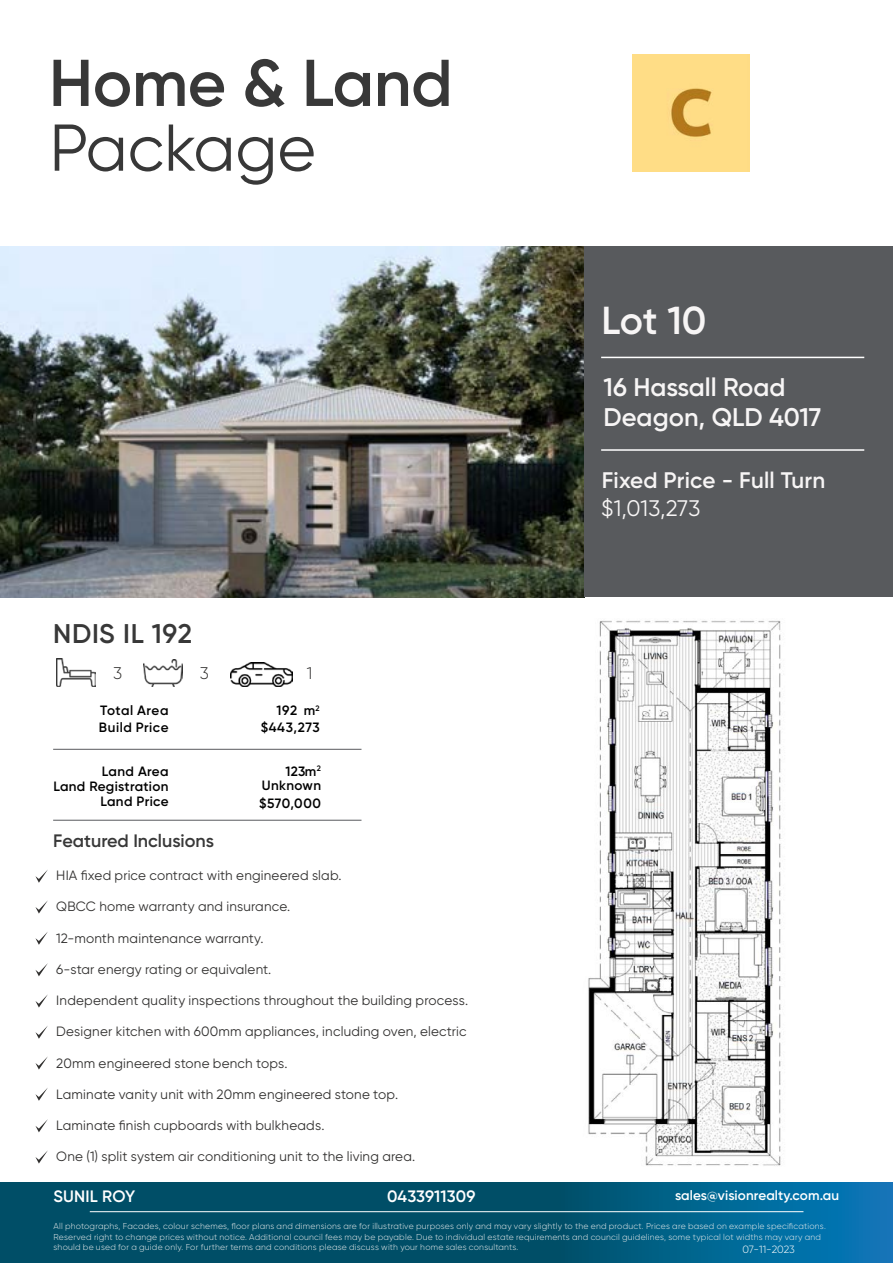
<style>
.page{position:relative;width:893px;height:1263px;background:#fff}
.page>*{position:absolute;margin:0;border:0;box-sizing:border-box;transform-origin:0 0}
.t1{font:600 66px "Gilroy";letter-spacing:-.005em;color:#383838}
.t2{font:66px "Gilroy";color:#383838}
.t3{font:600 39px "Gilroy";color:#f7f5f5}
.t4{font:600 27px "Gilroy";letter-spacing:.025em;color:#383838}
.t5{font:600 25.5px/30.6px "Gilroy";color:#f7f5f5}
.t6{font:600 22.5px "Gilroy";letter-spacing:.01em;color:#f7f5f5}
.t7{font:22.5px "Gilroy";color:#f7f5f5}
.t8{font:600 18px "Gilroy";color:#383838}
.t9{font:300 16.8px "Gilroy";color:#31302f}
.t10{font:600 16.5px "Gilroy";letter-spacing:.01em;color:#fff}
.t11{font:13.5px "Gilroy";letter-spacing:.015em;color:#31302f}
.t12{font:600 13.5px/15px "Gilroy";letter-spacing:.025em;color:#000101;text-align:right}
.t13{font:600 13.5px "Gilroy";letter-spacing:.01em;color:#fff}
.t14{font:300 10.5px "Gilroy";letter-spacing:-.01em;color:#fff}
.t15{font:300 8.55px/10.2px "Gilroy";letter-spacing:.025em;color:#e8ebeb}
</style>
<div class="page">
<svg style="left:0;top:1182px;width:893px;height:81px;background:#015778"></svg>
<img style="left:0;top:247px;width:585px;height:350px">
<div style="left:585px;top:247px;width:308px;height:350px;background:#585a5d"></div>
<svg style="left:35px;top:870px;width:13px;height:13px"></svg>
<svg style="left:35px;top:900px;width:13px;height:13px"></svg>
<svg style="left:35px;top:932px;width:13px;height:13px"></svg>
<svg style="left:35px;top:963px;width:13px;height:13px"></svg>
<svg style="left:35px;top:994px;width:13px;height:13px"></svg>
<svg style="left:35px;top:1026px;width:13px;height:13px"></svg>
<svg style="left:35px;top:1056px;width:13px;height:13px"></svg>
<svg style="left:35px;top:1088px;width:13px;height:13px"></svg>
<svg style="left:35px;top:1119px;width:13px;height:13px"></svg>
<svg style="left:35px;top:1150px;width:13px;height:13px"></svg>
<hr style="left:601px;top:449px;width:263px;height:2px;background:#fff">
<hr style="left:601px;top:357px;width:263px;height:1px;background:#fff">
<img style="left:588px;top:620px;width:193px;height:546px">
<hr style="left:53px;top:820px;width:308px;height:1px;background:#585a5d">
<img style="left:143px;top:659px;width:39px;height:27px">
<img style="left:56px;top:658px;width:40px;height:28px">
<img style="left:230px;top:662px;width:63px;height:24px">
<hr style="left:53px;top:749px;width:308px;height:1px;background:#585a5d">
<img style="left:633px;top:54px;width:116px;height:117px">
<hr style="left:90px;top:1211px;width:713px;height:1px;background:#fff">
<h1 class="t1" style="left:49px;top:42px;width:405px">Home &amp; Land</h1>
<h1 class="t2" style="left:49px;top:107px;width:268px">Package</h1>
<h3 class="t4" style="left:53px;top:617px;width:140px">NDIS IL 192</h3>
<h3 class="t9" style="left:113px;top:662px;width:11px">3</h3>
<h3 class="t9" style="left:200px;top:662px;width:11px">3</h3>
<h3 class="t9" style="left:307px;top:662px;width:7px">1</h3>
<h3 class="t12" style="left:100px;top:703px;width:70px">Total Area</h3>
<h3 class="t12" style="left:277px;top:703px;width:45px">192 m<sup>2</sup></h3>
<h3 class="t12" style="left:99px;top:719px;width:71px">Build Price</h3>
<h3 class="t12" style="left:261px;top:719px;width:60px">$443,273</h3>
<h3 class="t12" style="left:53px;top:764px;width:117px">Land Area<br>Land Registration<br>Land Price</h3>
<h3 class="t8" style="left:53px;top:829px;width:162px">Featured Inclusions</h3>
<h3 class="t12" style="left:286px;top:764px;width:37px">123m<sup>2</sup></h3>
<h3 class="t12" style="left:262px;top:778px;width:61px">Unknown</h3>
<h3 class="t12" style="left:259px;top:796px;width:63px">$570,000</h3>
<h3 class="t11" style="left:56px;top:867px;width:287px">HIA fixed price contract with engineered slab.</h3>
<h3 class="t11" style="left:56px;top:898px;width:235px">QBCC home warranty and insurance.</h3>
<h3 class="t11" style="left:56px;top:930px;width:209px">12-month maintenance warranty.</h3>
<h3 class="t11" style="left:56px;top:961px;width:217px">6-star energy rating or equivalent.</h3>
<h3 class="t11" style="left:56px;top:992px;width:413px">Independent quality inspections throughout the building process.</h3>
<h3 class="t11" style="left:56px;top:1023px;width:412px">Designer kitchen with 600mm appliances, including oven, electric</h3>
<h3 class="t11" style="left:56px;top:1054px;width:233px">20mm engineered stone bench tops.</h3>
<h3 class="t11" style="left:56px;top:1086px;width:343px">Laminate vanity unit with 20mm engineered stone top.</h3>
<h3 class="t11" style="left:56px;top:1117px;width:270px">Laminate finish cupboards with bulkheads.</h3>
<h3 class="t11" style="left:56px;top:1148px;width:360px">One (1) split system air conditioning unit to the living area.</h3>
<h2 class="t3" style="left:601px;top:296px;width:106px">Lot 10</h2>
<h3 class="t5" style="left:604px;top:371px;width:219px">16 Hassall Road<br>Deagon, QLD 4017</h3>
<h3 class="t6" style="left:602px;top:466px;width:225px">Fixed Price - Full Turn</h3>
<h3 class="t7" style="left:601px;top:494px;width:101px">$1,013,273</h3>
<h3 class="t10" style="left:53px;top:1186px;width:83px">SUNIL ROY</h3>
<h3 class="t10" style="left:387px;top:1186px;width:90px">0433911309</h3>
<h3 class="t13" style="left:675px;top:1186px;width:166px">sales@visionrealty.com.au</h3>
<p class="t15" style="left:53px;top:1221px;width:774px">All photographs, Facades, colour schemes, floor plans and dimensions are for illustrative purposes only and may vary slightly to the end product. Prices are based on example specifications.<br>Reserved right to change prices without notice. Additional council fees may be payable. Due to individual estate requirements and council guidelines, some typical lot widths may vary and should be used for a guide only. For further terms and conditions please discuss with your home sales consultants.</p>
<p class="t14" style="left:742px;top:1243px;width:54px">07-11-2023</p>
</div>
